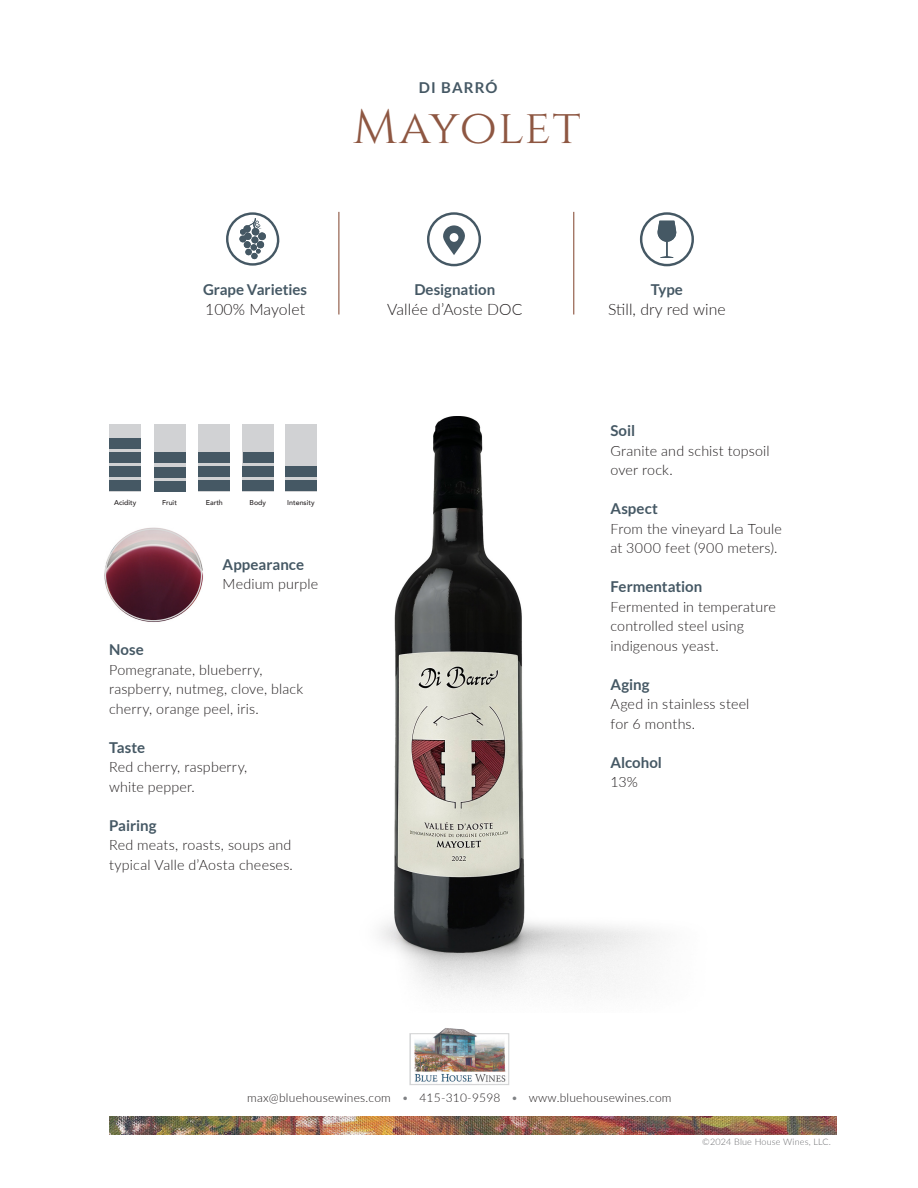
<style>
.page{position:relative;width:918px;height:1188px;background:#fff}
.page>*{position:absolute;margin:0;border:0;box-sizing:border-box;transform-origin:0 0}
.t1{font:48px "Cinzel";letter-spacing:.02em;color:#8e5742}
.t2{font:300 15.75px "Lato";letter-spacing:.005em;color:#231f20}
.t3{font:700 15px "Lato";color:#455864}
.t4{font:300 14.25px/19.5px "Lato";letter-spacing:.01em;color:#231f20}
.t5{font:300 12px "Lato";letter-spacing:.02em;color:#231f20}
.t6{font:300 9px "Lato";letter-spacing:.02em;color:#6c6d70}
.t7{font:500 7.05px "Avenir";color:#231f20}
.s1{color:#808285}
</style>
<div class="page">
<img style="left:380px;top:416px;width:275px;height:578px">
<img style="left:109px;top:1116px;width:727px;height:18px">
<img style="left:409px;top:1028px;width:100px;height:57px">
<svg style="left:226px;top:212px;width:54px;height:54px"></svg>
<div style="left:427px;top:212px;width:54px;height:54px;border:2px solid #455864;border-radius:50%"></div>
<svg style="left:443px;top:225px;width:22px;height:30px"></svg>
<div style="left:640px;top:212px;width:54px;height:54px;border:2px solid #455864;border-radius:50%"></div>
<svg style="left:657px;top:221px;width:20px;height:37px"></svg>
<hr style="left:338px;top:212px;width:1px;height:103px;background:#8e5742">
<hr style="left:573px;top:212px;width:1px;height:103px;background:#8e5742">
<svg style="left:110px;top:424px;width:31px;height:57px"></svg>
<div style="left:110px;top:481px;width:31px;height:10px;background:#455864"></div>
<div style="left:110px;top:467px;width:31px;height:10px;background:#455864"></div>
<div style="left:110px;top:453px;width:31px;height:10px;background:#455864"></div>
<div style="left:110px;top:439px;width:31px;height:10px;background:#455864"></div>
<div style="left:154px;top:424px;width:31px;height:67px;background:#d1d2d4"></div>
<div style="left:154px;top:481px;width:31px;height:10px;background:#455864"></div>
<div style="left:154px;top:467px;width:31px;height:10px;background:#455864"></div>
<div style="left:198px;top:424px;width:31px;height:67px;background:#d1d2d4"></div>
<div style="left:198px;top:481px;width:31px;height:10px;background:#455864"></div>
<div style="left:198px;top:467px;width:31px;height:10px;background:#455864"></div>
<div style="left:154px;top:453px;width:31px;height:10px;background:#455864"></div>
<div style="left:198px;top:453px;width:31px;height:10px;background:#455864"></div>
<div style="left:285px;top:424px;width:32px;height:67px;background:#d1d2d4"></div>
<div style="left:242px;top:424px;width:31px;height:67px;background:#d1d2d4"></div>
<div style="left:242px;top:481px;width:31px;height:10px;background:#455864"></div>
<div style="left:242px;top:467px;width:31px;height:10px;background:#455864"></div>
<div style="left:285px;top:481px;width:32px;height:10px;background:#455864"></div>
<div style="left:285px;top:467px;width:32px;height:10px;background:#455864"></div>
<div style="left:243px;top:453px;width:30px;height:10px;background:#455864"></div>
<img style="left:104px;top:527px;width:99px;height:95px">
<img style="left:105px;top:529px;width:97px;height:92px">
<p class="t3" style="left:419px;top:79px;width:80px">DI BARRÓ</p>
<p class="t1" style="left:353px;top:99px;width:229px">Mayolet</p>
<p class="t3" style="left:203px;top:281px;width:106px">Grape Varieties</p>
<p class="t2" style="left:205px;top:298px;width:101px">100% Mayolet</p>
<p class="t3" style="left:414px;top:281px;width:82px">Designation</p>
<p class="t2" style="left:387px;top:298px;width:137px">Vallée d’Aoste DOC</p>
<p class="t7" style="left:114px;top:496px;width:24px">Acidity</p>
<p class="t7" style="left:162px;top:496px;width:16px">Fruit</p>
<p class="t7" style="left:206px;top:496px;width:19px">Earth</p>
<p class="t7" style="left:250px;top:496px;width:18px">Body</p>
<p class="t7" style="left:287px;top:496px;width:29px">Intensity</p>
<p class="t3" style="left:223px;top:556px;width:83px">Appearance</p>
<p class="t4" style="left:223px;top:574px;width:97px">Medium purple</p>
<p class="t3" style="left:109px;top:641px;width:36px">Nose</p>
<p class="t4" style="left:109px;top:660px;width:196px">Pomegranate, blueberry, raspberry, nutmeg, clove, black cherry, orange peel, iris.</p>
<p class="t3" style="left:109px;top:739px;width:37px">Taste</p>
<p class="t4" style="left:109px;top:757px;width:140px">Red cherry, raspberry, white pepper.</p>
<p class="t3" style="left:109px;top:817px;width:49px">Pairing</p>
<p class="t4" style="left:109px;top:835px;width:185px">Red meats, roasts, soups and typical Valle d’Aosta cheeses.</p>
<p class="t3" style="left:651px;top:281px;width:34px">Type</p>
<p class="t2" style="left:608px;top:298px;width:119px">Still, dry red wine</p>
<p class="t3" style="left:610px;top:422px;width:26px">Soil</p>
<p class="t4" style="left:610px;top:440px;width:161px">Granite and schist topsoil over rock.</p>
<p class="t3" style="left:610px;top:500px;width:49px">Aspect</p>
<p class="t4" style="left:610px;top:518px;width:173px">From the vineyard La Toule at 3000 feet (900 meters).</p>
<p class="t3" style="left:610px;top:578px;width:93px">Fermentation</p>
<p class="t4" style="left:610px;top:596px;width:167px">Fermented in temperature controlled steel using indigenous yeast.</p>
<p class="t3" style="left:610px;top:675px;width:41px">Aging</p>
<p class="t4" style="left:610px;top:694px;width:140px">Aged in stainless steel for 6 months.</p>
<p class="t3" style="left:610px;top:753px;width:53px">Alcohol</p>
<p class="t4" style="left:610px;top:772px;width:29px">13%</p>
<p class="t5" style="left:247px;top:1090px;width:426px">max@bluehousewines.com <span class="s1">•</span> 415-310-9598 <span class="s1">•</span> www.bluehousewines.com</p>
<p class="t6" style="left:702px;top:1135px;width:130px">©2024 Blue House Wines, LLC.</p>
</div>
